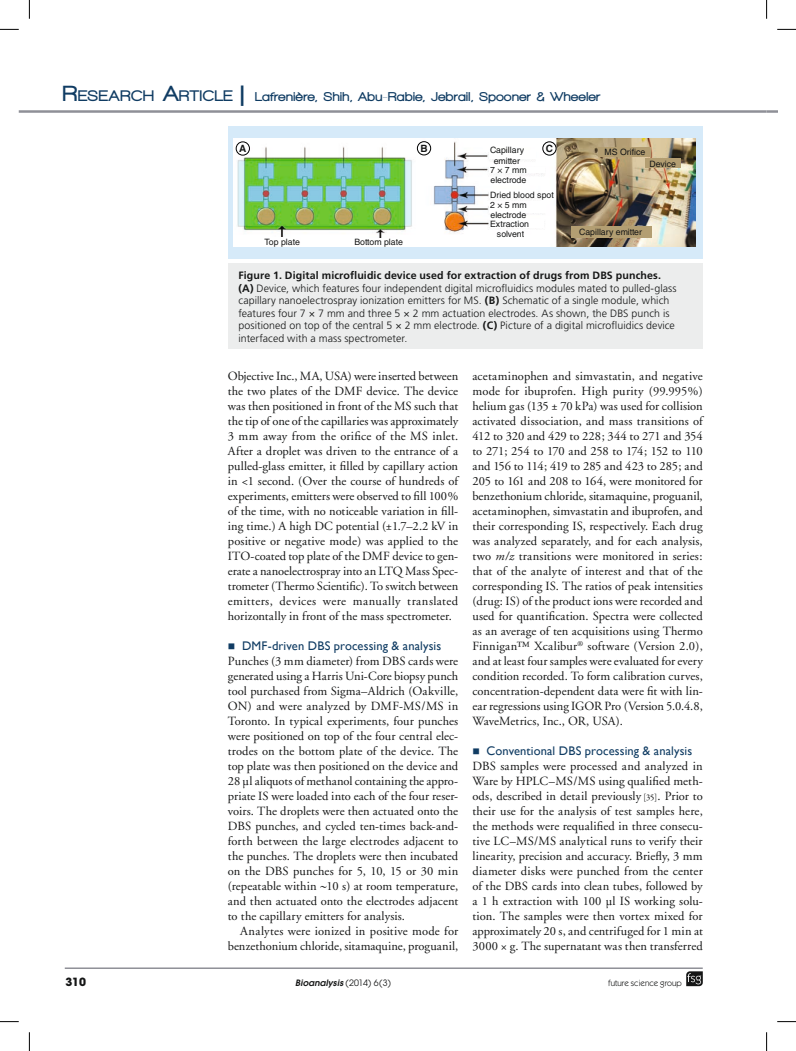
<style>
.page{position:relative;width:796px;height:1051px;background:#fff}
.page>*{position:absolute;margin:0;border:0;box-sizing:border-box;transform-origin:0 0}
.t1{font:900 13.12px "Walkway";letter-spacing:.045em;color:#103c63}
.t2{font:12.5px/15px "Adobe Garamond";letter-spacing:.005em;color:#151616;text-align:justify}
.t3{font:12.5px "Gill Sans";letter-spacing:.01em;color:#103c63}
.t4{font:700 11.25px "Avant Garde";color:#151616}
.t5{font:300 10.62px/12.5px "Frutiger";letter-spacing:.005em;color:#151616}
.t6{font:700 10px "Helvetica LT Std";color:#151616}
.t7{font:8.75px/10.5px "Helvetica LT Std";color:#151616;text-align:center}
.t8{font:italic 600 8.75px "Avant Garde";letter-spacing:.02em;color:#151616}
.t9{font:8.75px "Itc Kabel";color:#151616}
.s1{font-size:22.5px}
.s2{font-size:15.75px}
.s3{font-family:"Gill Sans";font-weight:700;font-size:22.5px}
.s4{font-weight:700}
.s5{font-style:italic}
.s6{font-family:"Garamond Premr Pro";font-size:8.75px}
.s7{font-weight:400;font-style:normal}
</style>
<div class="page">
<div style="left:228px;top:126px;width:475px;height:132px;background:#d6eaf9"></div>
<img style="left:234px;top:138px;width:461px;height:108px">
<div style="left:270px;top:238px;width:25px;height:6px;background:#fff"></div>
<div style="left:367px;top:238px;width:32px;height:6px;background:#fff"></div>
<div style="left:490px;top:150px;width:46px;height:9px;background:#fff"></div>
<div style="left:489px;top:167px;width:55px;height:6px;background:#fff"></div>
<div style="left:489px;top:190px;width:48px;height:7px;background:#fff"></div>
<div style="left:489px;top:205px;width:56px;height:8px;background:#fff"></div>
<div style="left:490px;top:219px;width:53px;height:8px;background:#fff"></div>
<div style="left:236px;top:142px;width:13px;height:13px;background:#fff;border-radius:50%"></div>
<div style="left:236px;top:142px;width:14px;height:13px;border:1px solid #000;border-radius:50%"></div>
<div style="left:417px;top:142px;width:14px;height:13px;background:#fff;border-radius:50%"></div>
<div style="left:417px;top:141px;width:14px;height:14px;border:1px solid #000;border-radius:50%"></div>
<div style="left:543px;top:142px;width:13px;height:13px;background:#fff;border-radius:50%"></div>
<div style="left:542px;top:142px;width:14px;height:13px;border:1px solid #000;border-radius:50%"></div>
<div style="left:599px;top:148px;width:52px;height:9px;background:#b39e72"></div>
<div style="left:571px;top:227px;width:80px;height:11px;background:#b39e72"></div>
<div style="left:645px;top:159px;width:35px;height:9px;background:#b39e72"></div>
<div style="left:228px;top:264px;width:475px;height:85px;background:#eceded"></div>
<svg style="left:686px;top:971px;width:17px;height:15px"></svg>
<hr style="left:65px;top:967px;width:638px;height:2px;background:#8f9097">
<svg style="left:766px;top:110px;width:11px;height:3px"></svg>
<hr style="left:19px;top:110px;width:747px;height:3px;background:#8f9097">
<svg style="left:0;top:29px;width:19px;height:1px"></svg>
<svg style="left:777px;top:29px;width:19px;height:1px"></svg>
<svg style="left:0;top:1021px;width:19px;height:1px"></svg>
<svg style="left:777px;top:1021px;width:19px;height:1px"></svg>
<svg style="left:29px;top:0;width:1px;height:19px"></svg>
<svg style="left:29px;top:1032px;width:1px;height:19px"></svg>
<svg style="left:766px;top:0;width:1px;height:19px"></svg>
<svg style="left:766px;top:1032px;width:1px;height:19px"></svg>
<p class="t1" style="left:63px;top:90px;width:539px"><span class="s1">R</span><span class="s2">ESEARCH</span> <span class="s1">A</span><span class="s2">RTICLE</span> <span class="s3">|</span> Lafrenière, Shih, Abu-Rabie, Jebrail, Spooner &amp; Wheeler</p>
<p class="t6" style="left:239px;top:142px;width:9px">A</p>
<p class="t6" style="left:420px;top:142px;width:9px">B</p>
<p class="t6" style="left:546px;top:142px;width:9px">C</p>
<p class="t7" style="left:604px;top:147px;width:42px">MS Orifice</p>
<p class="t7" style="left:490px;top:145px;width:36px">Capillary emitter</p>
<p class="t7" style="left:490px;top:165px;width:38px;text-align:left">7 × 7 mm electrode</p>
<p class="t7" style="left:490px;top:189px;width:65px;text-align:left">Dried blood spot<br>2 × 5 mm electrode</p>
<p class="t7" style="left:490px;top:218px;width:40px">Extraction solvent</p>
<p class="t7" style="left:649px;top:158px;width:28px">Device</p>
<p class="t7" style="left:579px;top:227px;width:64px">Capillary emitter</p>
<p class="t7" style="left:265px;top:236px;width:37px">Top plate</p>
<p class="t7" style="left:354px;top:236px;width:50px">Bottom plate</p>
<p class="t5" style="left:238px;top:269px;width:439px"><span class="s4">Figure 1. Digital microfluidic device used for extraction of drugs from DBS punches. (A)</span> Device, which features four independent digital microfluidics modules mated to pulled-glass capillary nanoelectrospray ionization emitters for MS. <span class="s4">(B)</span> Schematic of a single module, which features four 7 × 7 mm and three 5 × 2 mm actuation electrodes. As shown, the DBS punch is positioned on top of the central 5 × 2 mm electrode. <span class="s4">(C)</span> Picture of a digital microfluidics device interfaced with a mass spectrometer.</p>
<p class="t2" style="left:228px;top:369px;width:232px">Objective Inc., MA, USA) were inserted between the two plates of the DMF device. The device was then positioned in front of the MS such that the tip of one of the capillaries was approximately 3 mm away from the orifice of the MS inlet.<br>After a droplet was driven to the entrance of a pulled-glass emitter, it filled by capillary action in &lt;1 second. (Over the course of hundreds of experiments, emitters were observed to fill 100% of the time, with no noticeable variation in fill&shy;ing time.) A high DC potential (±1.7–2.2 kV in positive or negative mode) was applied to the ITO-coated top plate of the DMF device to gen&shy;erate a nanoelectrospray into an LTQ Mass Spec&shy;trometer (Thermo Scientific). To switch between emitters, devices were manually translated horizontally in front of the mass spectrometer.</p>
<p class="t3" style="left:242px;top:638px;width:201px">DMF-driven DBS processing &amp; analysis</p>
<p class="t2" style="left:228px;top:654px;width:232px">Punches (3 mm diameter) from DBS cards were generated using a Harris Uni-Core biopsy punch tool purchased from Sigma–Aldrich (Oakville, ON) and were analyzed by DMF-MS/MS in Toronto. In typical experiments, four punches were positioned on top of the four central elec&shy;trodes on the bottom plate of the device. The top plate was then positioned on the device and 28 µl aliquots of methanol containing the appro&shy;priate IS were loaded into each of the four reser&shy;voirs. The droplets were then actuated onto the DBS punches, and cycled ten-times back-and&shy;forth between the large electrodes adjacent to the punches. The droplets were then incubated on the DBS punches for 5, 10, 15 or 30 min (repeatable within 10 s) at room temperature, and then actuated onto the electrodes adjacent to the capillary emitters for analysis.</p>
<p class="t2" style="left:228px;top:924px;width:232px;text-align:right">Analytes were ionized in positive mode for benzethonium chloride, sitamaquine, proguanil,</p>
<p class="t2" style="left:472px;top:369px;width:232px">acetaminophen and simvastatin, and negative mode for ibuprofen. High purity (99.995%) helium gas (135 ± 70 kPa) was used for collision activated dissociation, and mass transitions of 412 to 320 and 429 to 228; 344 to 271 and 354 to 271; 254 to 170 and 258 to 174; 152 to 110 and 156 to 114; 419 to 285 and 423 to 285; and 205 to 161 and 208 to 164, were monitored for benzethonium chloride, sitamaquine, proguanil, acetaminophen, simvastatin and ibuprofen, and their corresponding IS, respectively. Each drug was analyzed separately, and for each analysis, two <span class="s5">m/z</span> transitions were monitored in series: that of the analyte of interest and that of the corresponding IS. The ratios of peak intensities (drug: IS) of the product ions were recorded and used for quantification. Spectra were collected as an average of ten acquisitions using Thermo Finnigan™ Xcalibur<sup>®</sup> software (Version 2.0), and at least four samples were evaluated for every condition recorded. To form calibration curves, concentration-dependent data were fit with lin&shy;ear regressions using IGOR Pro (Version 5.0.4.8, WaveMetrics, Inc., OR, USA).</p>
<p class="t3" style="left:486px;top:743px;width:207px">Conventional DBS processing &amp; analysis</p>
<p class="t2" style="left:472px;top:759px;width:232px">DBS samples were processed and analyzed in Ware by HPLC–MS/MS using qualified meth&shy;ods, described in detail previously <span class="s6">[35]</span>. Prior to their use for the analysis of test samples here, the methods were requalified in three consecu&shy;tive LC–MS/MS analytical runs to verify their linearity, precision and accuracy. Briefly, 3 mm diameter disks were punched from the center of the DBS cards into clean tubes, followed by a 1 h extraction with 100 µl IS working solu&shy;tion. The samples were then vortex mixed for approximately 20 s, and centrifuged for 1 min at 3000 × g. The supernatant was then transferred</p>
<p class="t4" style="left:65px;top:974px;width:22px">310</p>
<p class="t8" style="left:295px;top:977px;width:97px">Bioanalysis <span class="s7">(2014) 6(3)</span></p>
<p class="t9" style="left:608px;top:978px;width:75px">future science group</p>
</div>
